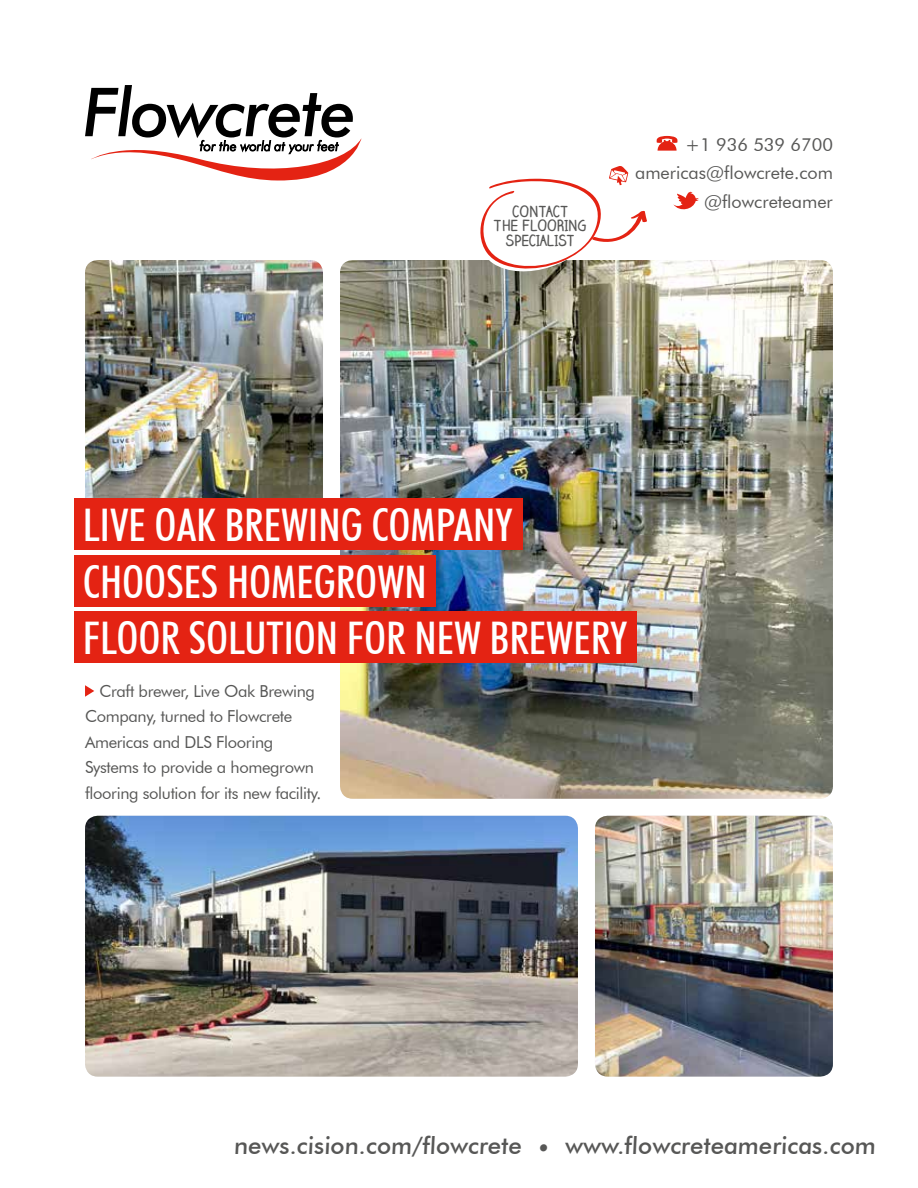
<style>
.page{position:relative;width:918px;height:1188px;background:#fff}
.page>*{position:absolute;margin:0;border:0;box-sizing:border-box;transform-origin:0 0}
.t1{font:500 condensed 45px/56.6px "Futura BT";color:#fff}
.t2{font:500 24px "Futura BT";color:#575756}
.t3{font:18px/28.5px "Futura BT";color:#575756;text-align:right}
.t4{font:16.5px/25.5px "Futura BT";letter-spacing:-.02em;color:#575756}
.t5{font:700 14.85px/14.9px "Claire Hand";color:#575756;text-align:center}
</style>
<div class="page">
<svg style="left:85px;top:85px;width:276px;height:96px"></svg>
<svg style="left:657px;top:136px;width:20px;height:15px"></svg>
<svg style="left:673px;top:192px;width:26px;height:17px"></svg>
<img style="left:85px;top:816px;width:493px;height:261px">
<img style="left:595px;top:816px;width:238px;height:261px">
<img style="left:340px;top:260px;width:493px;height:539px">
<img style="left:85px;top:260px;width:238px;height:238px">
<svg style="left:471px;top:166px;width:176px;height:117px"></svg>
<div style="left:74px;top:498px;width:449px;height:52px;background:#e42313"></div>
<div style="left:74px;top:555px;width:362px;height:51px;background:#e42313"></div>
<div style="left:74px;top:611px;width:563px;height:52px;background:#e42313"></div>
<svg style="left:85px;top:685px;width:9px;height:12px"></svg>
<p class="t5" style="left:494px;top:203px;width:94px">CONTACT<br>THE FLOORING<br>SPECIALIST</p>
<p class="t3" style="left:635px;top:130px;width:199px">+1 936 539 6700 americas@flowcrete.com @flowcreteamer</p>
<h1 class="t1" style="left:83px;top:497px;width:546px">LIVE OAK BREWING COMPANY<br>CHOOSES HOMEGROWN<br>FLOOR SOLUTION FOR NEW BREWERY</h1>
<p class="t4" style="left:85px;top:678px;width:238px;text-indent:14px">Craft brewer, Live Oak Brewing<br>Company, turned to Flowcrete<br>Americas and DLS Flooring<br>Systems to provide a homegrown flooring solution for its new facility.</p>
<h2 class="t2" style="left:234px;top:1131px;width:645px">news.cision.com/flowcrete • www.flowcreteamericas.com</h2>
</div>
